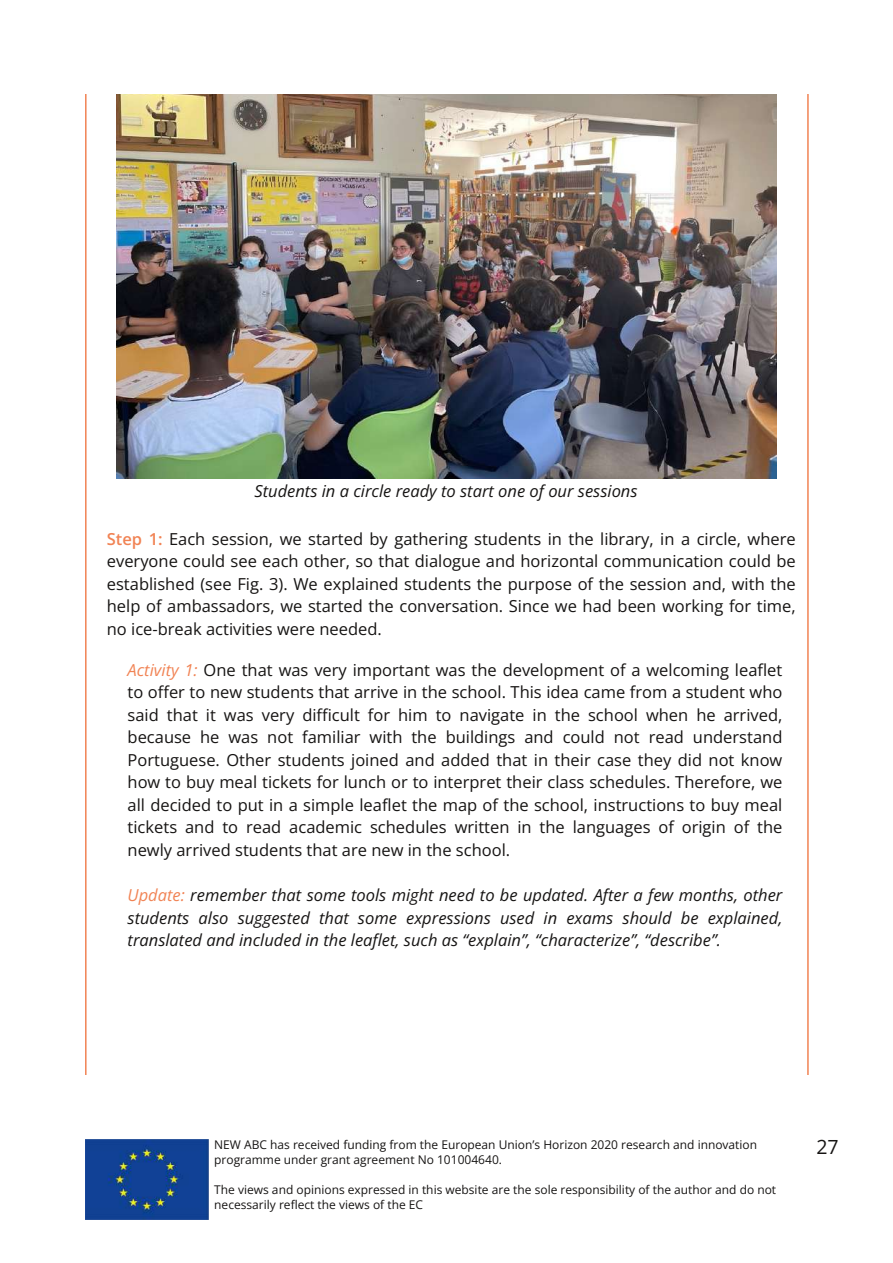
<style>
.page{position:relative;width:893px;height:1263px;background:#fff}
.page>*{position:absolute;margin:0;border:0;box-sizing:border-box;transform-origin:0 0}
.t1{font:19.5px "Open Sans";color:#161413}
.t2{font:16.5px/22.5px "Open Sans";color:#161413;text-align:justify}
.t3{font:italic 16.5px/22.5px "Open Sans";color:#161413;text-align:justify}
.t4{font:12px/15px "Open Sans";color:#161413}
.s1{font-weight:600;color:#f18354}
.s2{font-style:italic;color:#f18354}
.s3{color:#f18354}
</style>
<div class="page">
<img style="left:85px;top:1140px;width:124px;height:80px">
<img style="left:116px;top:94px;width:661px;height:384px">
<p class="t3" style="left:254px;top:479px;width:385px">Students in a circle ready to start one of our sessions</p>
<p class="t2" style="left:107px;top:527px;width:690px"><span class="s1">Step 1:</span> Each session, we started by gathering students in the library, in a circle, where everyone could see each other, so that dialogue and horizontal communication could be established (see Fig. 3). We explained students the purpose of the session and, with the help of ambassadors, we started the conversation. Since we had been working for time, no ice-break activities were needed.</p>
<p class="t2" style="left:128px;top:658px;width:656px"><span class="s2">Activity 1:</span> One that was very important was the development of a welcoming leaflet to offer to new students that arrive in the school. This idea came from a student who said that it was very difficult for him to navigate in the school when he arrived, because he was not familiar with the buildings and could not read understand Portuguese. Other students joined and added that in their case they did not know how to buy meal tickets for lunch or to interpret their class schedules. Therefore, we all decided to put in a simple leaflet the map of the school, instructions to buy meal tickets and to read academic schedules written in the languages of origin of the newly arrived students that are new in the school.</p>
<p class="t3" style="left:128px;top:884px;width:656px"><span class="s3">Update:</span> remember that some tools might need to be updated. After a few months, other students also suggested that some expressions used in exams should be explained, translated and included in the leaflet, such as “explain”, “characterize”, “describe”.</p>
<p class="t4" style="left:214px;top:1137px;width:544px">NEW ABC has received funding from the European Union’s Horizon 2020 research and innovation programme under grant agreement No 101004640.</p>
<p class="t4" style="left:214px;top:1182px;width:563px">The views and opinions expressed in this website are the sole responsibility of the author and do not necessarily reflect the views of the EC</p>
<p class="t1" style="left:816px;top:1133px;width:24px">27</p>
</div>
